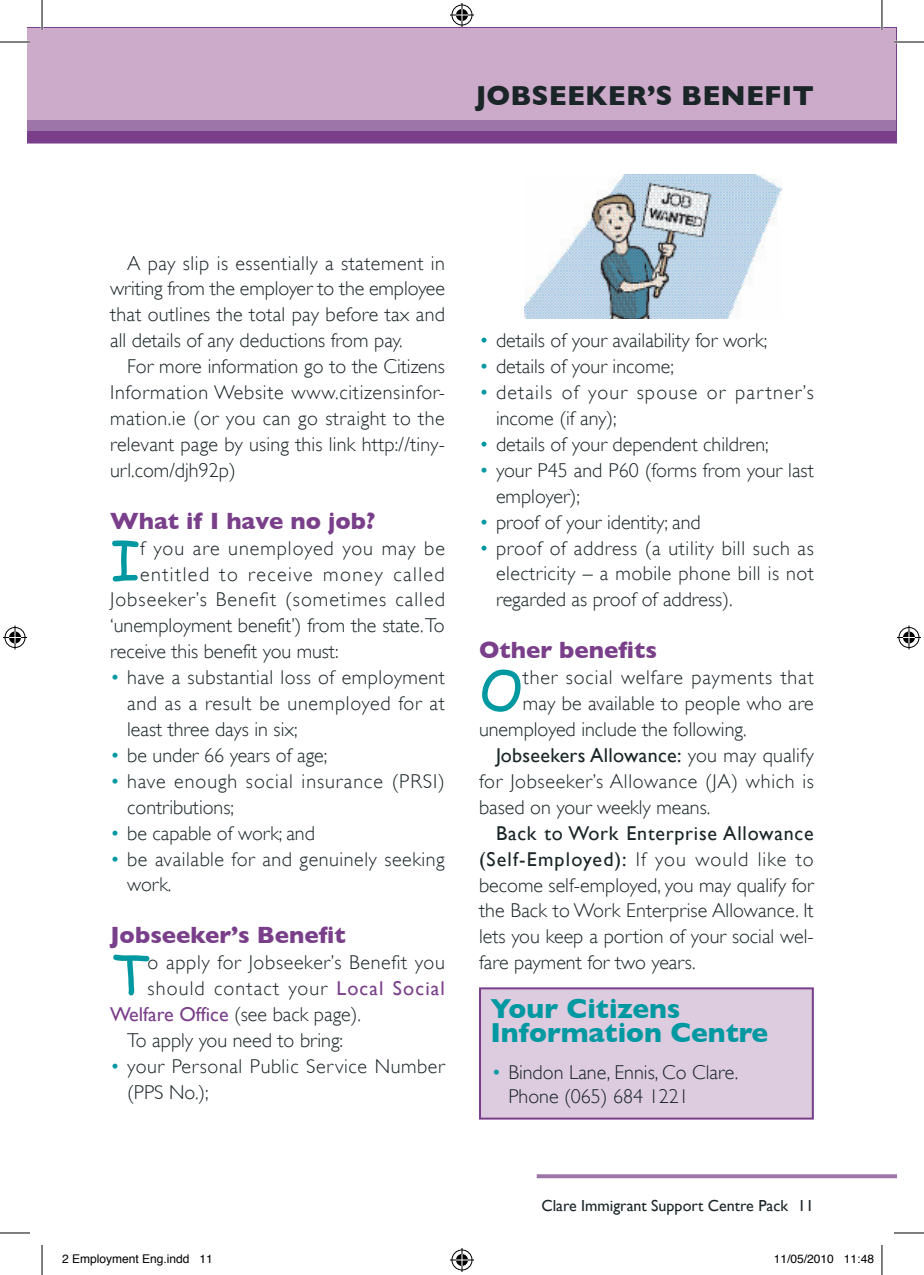
<style>
.page{position:relative;width:924px;height:1275px;background:#fff}
.page>*{position:absolute;margin:0;border:0;box-sizing:border-box;transform-origin:0 0}
.t1{font:54.8px "Comic Sans MS";color:#0098a1}
.t2{font:700 28px/24px "Gill Sans";color:#0098a1}
.t3{font:700 28px "Gill Sans";letter-spacing:.005em;color:#1a2528}
.t4{font:700 24px "Gill Sans";color:#7a3f8a}
.t5{font:300 20px/26px "Gill Sans";color:#1a2528;text-align:justify}
.t6{font:300 20px/25.8px "Gill Sans";letter-spacing:.03em;color:#1a2528}
.t7{font:300 20px/26px "Gill Sans";letter-spacing:.045em;color:#1a2528}
.t8{font:300 20px/25.8px "Gill Sans";letter-spacing:.06em;color:#1a2528}
.t9{font:300 20px "Gill Sans";letter-spacing:.035em;color:#1a2528}
.t10{font:300 20px "Gill Sans";letter-spacing:.055em;color:#1a2528}
.t11{font:20px "Gill Sans";letter-spacing:.015em;color:#1a2528}
.t12{font:300 20px "Gill Sans";letter-spacing:.075em;color:#1a2528}
.t13{font:300 20px "Gill Sans";letter-spacing:.05em;color:#1a2528}
.t14{font:16px "Gill Sans";color:#1a2528}
.t15{font:12px "Helvetica";color:#000}
.s1{color:#0098a1}
.s2{font-weight:400;color:#7a3f8a}
.s3{font-weight:300}
.s4{font-weight:400}
</style>
<div class="page">
<svg style="left:28px;top:131px;width:867px;height:13px;background:#7e468e"></svg>
<div style="left:28px;top:28px;width:867px;height:103px;background:#9d75a9"></div>
<div style="left:28px;top:28px;width:867px;height:91px;background:#ccaaca"></div>
<svg style="left:536px;top:1174px;width:359px;height:4px"></svg>
<img style="left:524px;top:174px;width:256px;height:144px">
<div style="left:479px;top:987px;width:334px;height:132px;background:#ddcbdf;border:2px solid #7a3f8a"></div>
<hr style="left:0;top:41px;width:30px;height:2px;background:#fff">
<hr style="left:893px;top:41px;width:30px;height:2px;background:#fff">
<hr style="left:41px;top:0;width:2px;height:30px;background:#fff">
<hr style="left:880px;top:0;width:2px;height:30px;background:#fff">
<hr style="left:0;top:42px;width:30px;height:1px;background:#000">
<hr style="left:893px;top:42px;width:30px;height:1px;background:#000">
<hr style="left:0;top:1232px;width:30px;height:1px;background:#000">
<hr style="left:893px;top:1232px;width:30px;height:1px;background:#000">
<hr style="left:42px;top:0;width:1px;height:30px;background:#000">
<hr style="left:42px;top:1245px;width:1px;height:30px;background:#000">
<hr style="left:881px;top:0;width:1px;height:30px;background:#000">
<hr style="left:881px;top:1245px;width:1px;height:30px;background:#000">
<svg style="left:450px;top:3px;width:24px;height:24px"></svg>
<svg style="left:450px;top:1248px;width:24px;height:24px"></svg>
<svg style="left:3px;top:625px;width:24px;height:24px"></svg>
<svg style="left:897px;top:625px;width:23px;height:24px"></svg>
<h2 class="t3" style="left:475px;top:79px;width:54px">Jobsee</h2>
<h2 class="t3" style="left:585px;top:79px;width:212px">ker’s benefit</h2>
<p class="t5" style="left:110px;top:250px;width:336px;text-indent:17px">A pay slip is essentially a statement in writing from the employer to the employee that outlines the total pay before tax and all details of any deductions from pay.</p>
<p class="t5" style="left:110px;top:353px;width:336px;text-indent:17px">For more information go to the Citizens Information Website www.citizensinfor&shy;mation.ie (or you can go straight to the relevant page by using this link http://tiny&shy;url.com/djh92p)</p>
<p class="t4" style="left:110px;top:506px;width:267px">What if I have no job?</p>
<h1 class="t1" style="left:110px;top:520px;width:31px">I</h1>
<p class="t13" style="left:140px;top:536px;width:306px">f you are unemployed you may be</p>
<p class="t12" style="left:140px;top:562px;width:306px">entitled to receive money called</p>
<p class="t10" style="left:110px;top:588px;width:336px">Jobseeker’s Benefit (sometimes called</p>
<p class="t5" style="left:110px;top:612px;width:336px">‘unemployment benefit’) from the state. To</p>
<p class="t5" style="left:110px;top:638px;width:230px">receive this benefit you must:</p>
<p class="t5" style="left:127px;top:664px;width:319px;text-indent:-17px"><span class="s1">•</span> have a substantial loss of employment and as a result be unemployed for at least three days in six;</p>
<p class="t5" style="left:110px;top:742px;width:219px"><span class="s1">•</span> be under 66 years of age;</p>
<p class="t7" style="left:127px;top:768px;width:319px;text-indent:-17px"><span class="s1">•</span> have enough social insurance (PRSI) contributions;</p>
<p class="t5" style="left:110px;top:820px;width:206px"><span class="s1">•</span> be capable of work; and</p>
<p class="t6" style="left:127px;top:846px;width:319px;text-indent:-17px"><span class="s1">•</span> be available for and genuinely seeking work.</p>
<p class="t4" style="left:110px;top:921px;width:237px">Jobseeker’s Benefit</p>
<h1 class="t1" style="left:110px;top:935px;width:39px">T</h1>
<p class="t9" style="left:147px;top:951px;width:299px">o apply for Jobseeker’s Benefit you</p>
<p class="t8" style="left:147px;top:975px;width:299px">should contact your <span class="s2">Local Social</span></p>
<p class="t5" style="left:110px;top:1001px;width:252px"><span class="s2">Welfare Office</span> (see back page).</p>
<p class="t5" style="left:127px;top:1027px;width:217px">To apply you need to bring:</p>
<p class="t6" style="left:127px;top:1053px;width:319px;text-indent:-17px"><span class="s1">•</span> your Personal Public Service Number (PPS No.);</p>
<p class="t5" style="left:479px;top:327px;width:289px"><span class="s1">•</span> details of your availability for work;</p>
<p class="t5" style="left:479px;top:353px;width:196px"><span class="s1">•</span> details of your income;</p>
<p class="t8" style="left:496px;top:379px;width:319px;text-indent:-17px"><span class="s1">•</span> details of your spouse or partner’s income (if any);</p>
<p class="t5" style="left:479px;top:431px;width:291px"><span class="s1">•</span> details of your dependent children;</p>
<p class="t5" style="left:496px;top:457px;width:319px;text-indent:-17px"><span class="s1">•</span> your P45 and P60 (forms from your last employer);</p>
<p class="t5" style="left:479px;top:509px;width:223px"><span class="s1">•</span> proof of your identity; and</p>
<p class="t5" style="left:496px;top:535px;width:319px;text-indent:-17px"><span class="s1">•</span> proof of address (a utility bill such as electricity – a mobile phone bill is not regarded as proof of address).</p>
<p class="t4" style="left:479px;top:636px;width:179px">Other benefits</p>
<h1 class="t1" style="left:479px;top:650px;width:45px">O</h1>
<p class="t7" style="left:522px;top:664px;width:292px">ther social welfare payments that</p>
<p class="t5" style="left:522px;top:690px;width:292px">may be available to people who are</p>
<p class="t5" style="left:479px;top:716px;width:269px">unemployed include the following.</p>
<p class="t11" style="left:496px;top:743px;width:319px">Jobseekers Allowance: <span class="s3">you may qualify</span></p>
<p class="t9" style="left:479px;top:769px;width:336px">for Jobseeker’s Allowance (JA) which is</p>
<p class="t5" style="left:479px;top:794px;width:233px">based on your weekly means.</p>
<p class="t5" style="left:479px;top:820px;width:336px;text-indent:17px"><span class="s4">Back to Work Enterprise Allowance (Self-Employed):</span> If you would like to become self-employed, you may qualify for the Back to Work Enterprise Allowance. It lets you keep a portion of your social wel&shy;fare payment for two years.</p>
<h2 class="t2" style="left:490px;top:996px;width:279px">Your Citizens<br>Information Centre</h2>
<p class="t5" style="left:508px;top:1060px;width:231px;line-height:24px;text-indent:-17px"><span class="s1">•</span> Bindon Lane, Ennis, Co Clare.<br>Phone (065) 684 1221</p>
<p class="t14" style="left:541px;top:1196px;width:274px">Clare Immigrant Support Centre Pack 11</p>
<p class="t15" style="left:62px;top:1249px;width:152px">2 Employment Eng.indd 11</p>
<p class="t15" style="left:773px;top:1249px;width:102px">11/05/2010 11:48</p>
</div>
